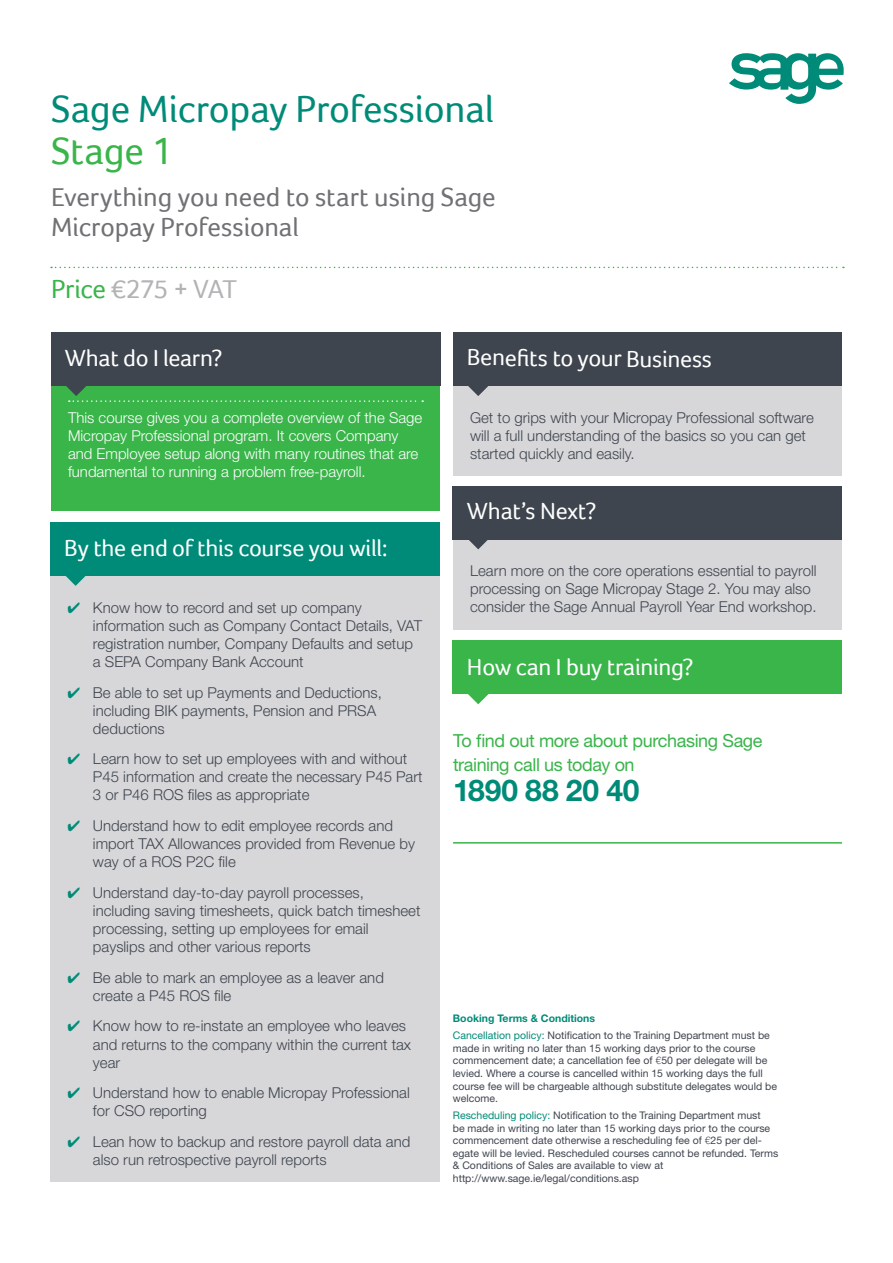
<style>
.page{position:relative;width:893px;height:1263px;background:#fff}
.page>*{position:absolute;margin:0;border:0;box-sizing:border-box;transform-origin:0 0}
.t1{font:39px "Foco";letter-spacing:-.005em;color:#008b78}
.t2{font:39px "Foco";letter-spacing:-.005em;color:#39b54a}
.t3{font:700 30px "Helvetica Neue";color:#008b78}
.t4{font:27px/30px "Foco";letter-spacing:-.005em;color:#717073}
.t5{font:27px "Foco";letter-spacing:-.025em;color:#b3b3b6}
.t6{font:24px "Foco";letter-spacing:-.015em;color:#fff}
.t7{font:18px/24px "Helvetica Neue";letter-spacing:-.025em;color:#39b54a}
.t8{font:300 15px/18px "Helvetica Neue";color:#3f454f}
.t9{font:300 15px/18px "Helvetica Neue";color:#fff}
.t10{font:10.5px/12.6px "Helvetica Neue";color:#3f454f}
.s1{color:#39b54a}
.s2{color:#008b78}
.s3{font-weight:700;color:#008b78}
.s4{font-family:"Helvetica";font-weight:300}
</style>
<div class="page">
<div style="left:453px;top:377px;width:389px;height:99px;background:#d7d7d9"></div>
<div style="left:51px;top:377px;width:389px;height:134px;background:#39b54a"></div>
<div style="left:453px;top:531px;width:389px;height:98px;background:#d7d7d9"></div>
<div style="left:50px;top:567px;width:390px;height:615px;background:#d7d7d9"></div>
<div style="left:51px;top:333px;width:389px;height:53px;background:#3f454f"></div>
<div style="left:453px;top:333px;width:389px;height:53px;background:#3f454f"></div>
<div style="left:50px;top:522px;width:390px;height:54px;background:#008b78"></div>
<svg style="left:66px;top:386px;width:357px;height:16px"></svg>
<svg style="left:468px;top:386px;width:20px;height:10px"></svg>
<div style="left:453px;top:641px;width:389px;height:53px;background:#39b54a"></div>
<svg style="left:468px;top:694px;width:21px;height:10px"></svg>
<div style="left:453px;top:486px;width:389px;height:53px;background:#3f454f"></div>
<svg style="left:459px;top:539px;width:38px;height:10px"></svg>
<svg style="left:66px;top:576px;width:20px;height:10px"></svg>
<svg style="left:729px;top:53px;width:115px;height:51px"></svg>
<svg style="left:51px;top:267px;width:793px;height:1px"></svg>
<hr style="left:453px;top:842px;width:389px;height:1px;background:#39b54a">
<h1 class="t1" style="left:51px;top:86px;width:445px">Sage Micropay Professional</h1>
<h1 class="t2" style="left:51px;top:128px;width:124px">Stage 1</h1>
<h3 class="t4" style="left:51px;top:182px;width:446px">Everything you need to start using Sage<br>Micropay Professional</h3>
<h3 class="t5" style="left:51px;top:274px;width:188px"><span class="s1">Price</span> €275 + VAT</h3>
<h3 class="t6" style="left:65px;top:344px;width:159px">What do I learn?</h3>
<h3 class="t6" style="left:467px;top:344px;width:247px">Benefits to your Business</h3>
<p class="t9" style="left:68px;top:408px;width:356px">This course gives you a complete overview of the Sage Micropay Professional program. It covers Company and Employee setup along with many routines that are fundamental to running a problem free-payroll.</p>
<h3 class="t6" style="left:64px;top:534px;width:325px">By the end of this course you will:</h3>
<p class="t8" style="left:470px;top:408px;width:345px">Get to grips with your Micropay Professional software will a full understanding of the basics so you can get started quickly and easily.</p>
<h3 class="t6" style="left:467px;top:497px;width:131px">What’s Next?</h3>
<p class="t8" style="left:470px;top:562px;width:348px">Learn more on the core operations essential to payroll processing on Sage Micropay Stage 2. You may also</p>
<p class="t8" style="left:67px;top:598px;width:296px"><span class="s2">✔</span> Know how to record and set up company</p>
<p class="t8" style="left:470px;top:598px;width:348px">consider the Sage Annual Payroll Year End workshop.</p>
<p class="t8" style="left:93px;top:616px;width:331px">information such as Company Contact Details, VAT registration number, Company Defaults and setup a SEPA Company Bank Account</p>
<p class="t8" style="left:93px;top:683px;width:290px;text-indent:-26px"><span class="s2">✔</span> Be able to set up Payments and Deductions, including BIK payments, Pension and PRSA deductions</p>
<p class="t8" style="left:93px;top:750px;width:331px;text-indent:-26px"><span class="s2">✔</span> Learn how to set up employees with and without<br>P45 information and create the necessary P45 Part<br>3 or P46 ROS files as appropriate</p>
<p class="t8" style="left:93px;top:816px;width:324px;text-indent:-26px"><span class="s2">✔</span> Understand how to edit employee records and import TAX Allowances provided from Revenue by way of a ROS P2C file</p>
<p class="t8" style="left:93px;top:883px;width:329px;text-indent:-26px"><span class="s2">✔</span> Understand day-to-day payroll processes, including saving timesheets, quick batch timesheet processing, setting up employees for email payslips and other various reports</p>
<p class="t8" style="left:93px;top:968px;width:292px;text-indent:-26px"><span class="s2">✔</span> Be able to mark an employee as a leaver and create a P45 ROS file</p>
<p class="t8" style="left:93px;top:1017px;width:320px;text-indent:-26px"><span class="s2">✔</span> Know how to re-instate an employee who leaves and returns to the company within the current tax year</p>
<p class="t8" style="left:93px;top:1083px;width:318px;text-indent:-26px"><span class="s2">✔</span> Understand how to enable Micropay Professional for CSO reporting</p>
<p class="t8" style="left:93px;top:1132px;width:319px;text-indent:-26px"><span class="s2">✔</span> Lean how to backup and restore payroll data and also run retrospective payroll reports</p>
<h3 class="t6" style="left:467px;top:653px;width:228px">How can I buy training?</h3>
<p class="t7" style="left:453px;top:728px;width:311px">To find out more about purchasing Sage training call us today on</p>
<h2 class="t3" style="left:453px;top:771px;width:188px">1890 88 20 40</h2>
<p class="t10" style="left:453px;top:1010px;width:319px;line-height:16.8px"><span class="s3">Booking Terms &amp; Conditions<br></span><span class="s2">Cancellation policy:</span> Notification to the Training Department must be</p>
<p class="t10" style="left:453px;top:1041px;width:326px">made in writing no later than 15 working days prior to the course commencement date; a cancellation fee of <span class="s4">€</span>50 per delegate will be levied. Where a course is cancelled within 15 working days the full course fee will be chargeable although substitute delegates would be welcome.</p>
<p class="t10" style="left:453px;top:1109px;width:327px"><span class="s2">Rescheduling policy:</span> Notification to the Training Department must<br>be made in writing no later than 15 working days prior to the course commencement date otherwise a rescheduling fee of <span class="s4">€</span>25 per del&shy;egate will be levied. Rescheduled courses cannot be refunded. Terms &amp; Conditions of Sales are available to view at http://www.sage.ie/legal/conditions.asp</p>
</div>
